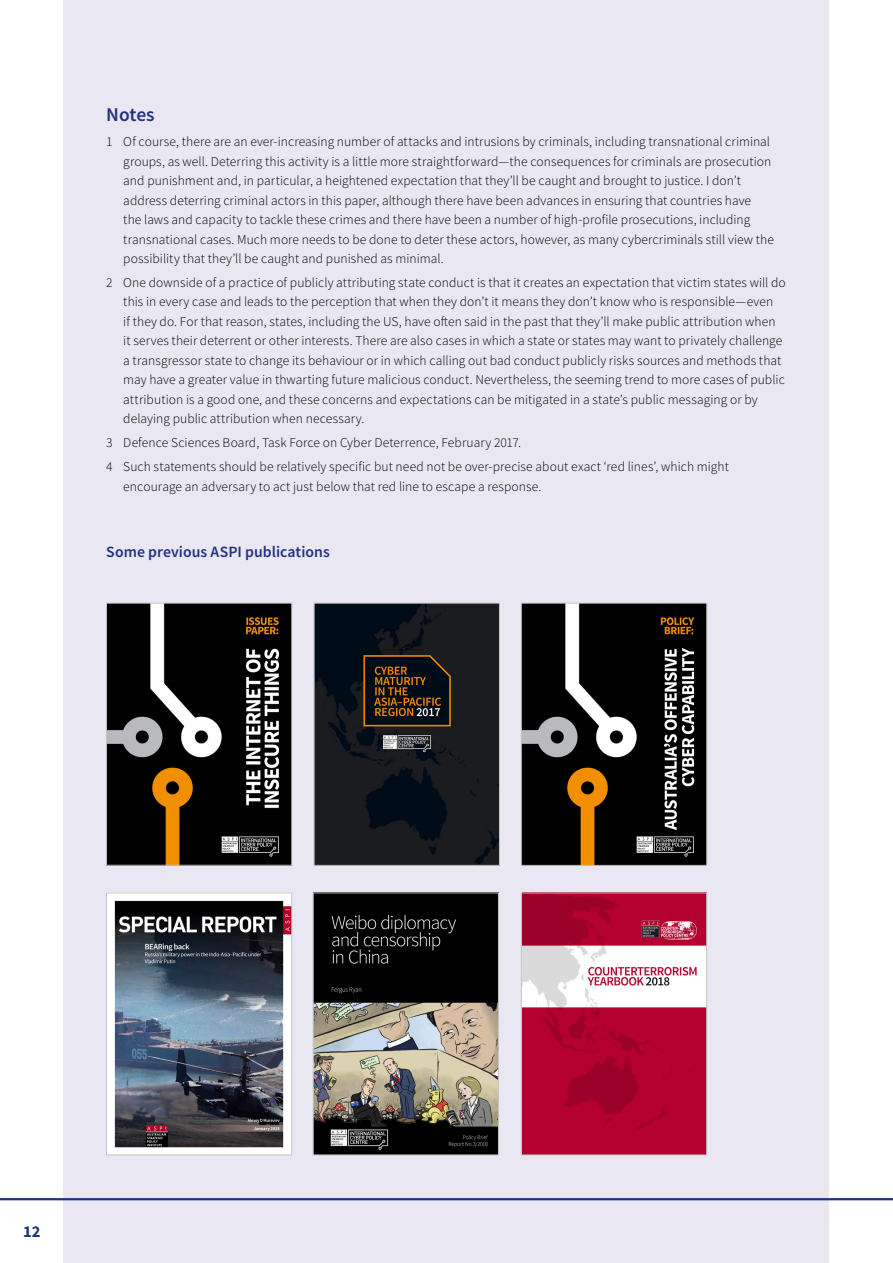
<style>
.page{position:relative;width:893px;height:1263px;background:#fff}
.page>*{position:absolute;margin:0;border:0;box-sizing:border-box;transform-origin:0 0}
.Heading_2{font:600 19.5px "Source Sans Pro";letter-spacing:-.005em;color:#23317f}
.t1{font:700 16.5px "Source Sans Pro";color:#23317f}
.Previous_ASPI_public{font:600 15.75px "Source Sans Pro";letter-spacing:.005em;color:#23317f}
.Footnote{font:300 13.5px/19.5px "Source Sans Pro";letter-spacing:.005em;color:#000}
</style>
<div class="page">
<div style="left:64px;top:0;width:765px;height:1263px;background:#e9e7f2"></div>
<img style="left:108px;top:605px;width:182px;height:258px">
<div style="left:106px;top:603px;width:186px;height:262px;border:1px solid #c3c5c8"></div>
<img style="left:316px;top:605px;width:182px;height:258px">
<div style="left:314px;top:603px;width:186px;height:262px;border:1px solid #c3c5c8"></div>
<img style="left:523px;top:605px;width:182px;height:258px">
<div style="left:521px;top:603px;width:186px;height:262px;border:1px solid #c3c5c8"></div>
<img style="left:108px;top:895px;width:182px;height:258px">
<div style="left:106px;top:893px;width:186px;height:262px;border:1px solid #c3c5c8"></div>
<img style="left:315px;top:895px;width:182px;height:258px">
<div style="left:313px;top:893px;width:186px;height:262px;border:1px solid #c3c5c8"></div>
<img style="left:523px;top:895px;width:182px;height:258px">
<div style="left:521px;top:893px;width:186px;height:262px;border:1px solid #c3c5c8"></div>
<hr style="left:0;top:1198px;width:893px;height:2px;background:#23317f">
<h2 class="Heading_2" style="left:106px;top:102px;width:50px">Notes</h2>
<p class="Footnote" style="left:123px;top:132px;width:652px;text-indent:-17px">1 Of course, there are an ever-increasing number of attacks and intrusions by criminals, including transnational criminal groups, as well. Deterring this activity is a little more straightforward—the consequences for criminals are prosecution and punishment and, in particular, a heightened expectation that they’ll be caught and brought to justice. I don’t address deterring criminal actors in this paper, although there have been advances in ensuring that countries have<br>the laws and capacity to tackle these crimes and there have been a number of high-profile prosecutions, including transnational cases. Much more needs to be done to deter these actors, however, as many cybercriminals still view the possibility that they’ll be caught and punished as minimal.</p>
<p class="Footnote" style="left:123px;top:273px;width:664px;text-indent:-17px">2 One downside of a practice of publicly attributing state conduct is that it creates an expectation that victim states will do this in every case and leads to the perception that when they don’t it means they don’t know who is responsible—even<br>if they do. For that reason, states, including the US, have often said in the past that they’ll make public attribution when it serves their deterrent or other interests. There are also cases in which a state or states may want to privately challenge a transgressor state to change its behaviour or in which calling out bad conduct publicly risks sources and methods that may have a greater value in thwarting future malicious conduct. Nevertheless, the seeming trend to more cases of public attribution is a good one, and these concerns and expectations can be mitigated in a state’s public messaging or by delaying public attribution when necessary.</p>
<p class="Footnote" style="left:106px;top:433px;width:416px">3 Defence Sciences Board, Task Force on Cyber Deterrence, February 2017.</p>
<p class="Footnote" style="left:123px;top:457px;width:607px;text-indent:-17px">4 Such statements should be relatively specific but need not be over-precise about exact ‘red lines’, which might encourage an adversary to act just below that red line to escape a response.</p>
<h2 class="Previous_ASPI_public" style="left:106px;top:542px;width:225px">Some previous ASPI publications</h2>
<p class="t1" style="left:23px;top:1220px;width:19px">12</p>
</div>
